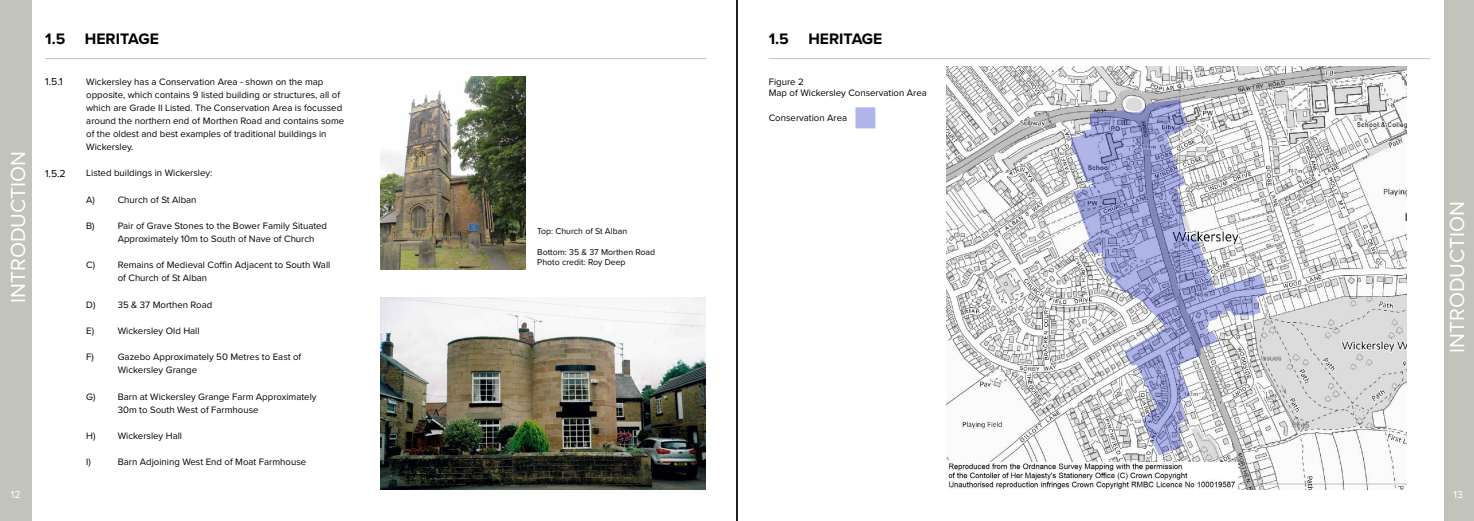
<style>
.page{position:relative;width:1474px;height:521px;background:#fff}
.page>*{position:absolute;margin:0;border:0;box-sizing:border-box;transform-origin:0 0}
.t1{font:21px "Proxima Nova";color:#fff}
.t2{font:700 15.75px "Proxima Nova";color:#000}
.t3{font:10.5px "Proxima Nova";color:#000}
.t4{font:10.5px "Proxima Nova";color:#fff}
.t5{font:9.62px/13.1px "Proxima Nova";color:#000}
.t6{font:8.75px/10.5px "Proxima Nova";color:#000}
.s1{color:#fff}
</style>
<div class="page">
<hr style="left:736px;top:0;width:2px;height:521px;background:#000">
<div style="left:0;top:0;width:32px;height:521px;background:#c2c3ba"></div>
<hr style="left:45px;top:58px;width:661px;height:1px;background:#c2c3b7">
<img style="left:381px;top:77px;width:144px;height:192px">
<img style="left:381px;top:297px;width:324px;height:192px">
<div style="left:1444px;top:0;width:29px;height:521px;background:#c2c3ba"></div>
<hr style="left:768px;top:58px;width:661px;height:1px;background:#c2c3b7">
<img style="left:946px;top:66px;width:460px;height:423px">
<svg style="left:1069px;top:99px;width:198px;height:356px"></svg>
<div style="left:855px;top:107px;width:20px;height:21px;background:#afb4e9;border:2px solid #afb4e9"></div>
<img style="left:946px;top:463px;width:291px;height:26px">
<h1 class="t1" style="left:2px;top:303px;width:154px;rotate:-90deg">INTRODUCTION</h1>
<h2 class="t2" style="left:45px;top:27px;width:115px"><span class="s1">1.5</span> HERITAGE</h2>
<p class="t5" style="left:86px;top:74px;width:259px">Wickersley has a Conservation Area - shown on the map opposite, which contains 9 listed building or structures, all of which are Grade II Listed. The Conservation Area is focussed around the northern end of Morthen Road and contains some of the oldest and best examples of traditional buildings in Wickersley.</p>
<p class="t5" style="left:86px;top:166px;width:128px">Listed buildings in Wickersley:</p>
<p class="t5" style="left:86px;top:192px;width:112px">A) Church of St Alban</p>
<p class="t5" style="left:118px;top:219px;width:211px;text-indent:-32px">B) Pair of Grave Stones to the Bower Family Situated<br>Approximately 10m to South of Nave of Church</p>
<p class="t5" style="left:118px;top:258px;width:214px;text-indent:-32px">C) Remains of Medieval Coffin Adjacent to South Wall of Church of St Alban</p>
<p class="t5" style="left:86px;top:297px;width:127px">D) 35 &amp; 37 Morthen Road</p>
<p class="t5" style="left:86px;top:324px;width:9px">E)</p>
<p class="t5" style="left:118px;top:324px;width:83px">Wickersley Old Hall</p>
<p class="t5" style="left:86px;top:350px;width:9px">F)</p>
<p class="t5" style="left:118px;top:350px;width:185px">Gazebo Approximately 50 Metres to East of<br>Wickersley Grange</p>
<p class="t5" style="left:118px;top:389px;width:200px;text-indent:-32px">G) Barn at Wickersley Grange Farm Approximately<br>30m to South West of Farmhouse</p>
<p class="t5" style="left:86px;top:429px;width:97px">H) Wickersley Hall</p>
<p class="t5" style="left:86px;top:455px;width:6px">I)</p>
<p class="t5" style="left:118px;top:455px;width:190px">Barn Adjoining West End of Moat Farmhouse</p>
<p class="t3" style="left:45px;top:74px;width:19px">1.5.1</p>
<p class="t3" style="left:45px;top:166px;width:22px">1.5.2</p>
<p class="t6" style="left:537px;top:225px;width:91px">Top: Church of St Alban</p>
<p class="t6" style="left:537px;top:246px;width:119px">Bottom: 35 &amp; 37 Morthen Road<br>Photo credit: Roy Deep</p>
<h2 class="t2" style="left:768px;top:27px;width:115px"><span class="s1">1.5</span> HERITAGE</h2>
<p class="t5" style="left:768px;top:75px;width:160px;line-height:11.5px">Figure 2<br>Map of Wickersley Conservation Area</p>
<p class="t5" style="left:768px;top:110px;width:80px">Conservation Area</p>
<h1 class="t1" style="left:1441px;top:353px;width:154px;rotate:-90deg">INTRODUCTION</h1>
<p class="t4" style="left:11px;top:486px;width:11px">12</p>
<p class="t4" style="left:1453px;top:486px;width:11px">13</p>
</div>
